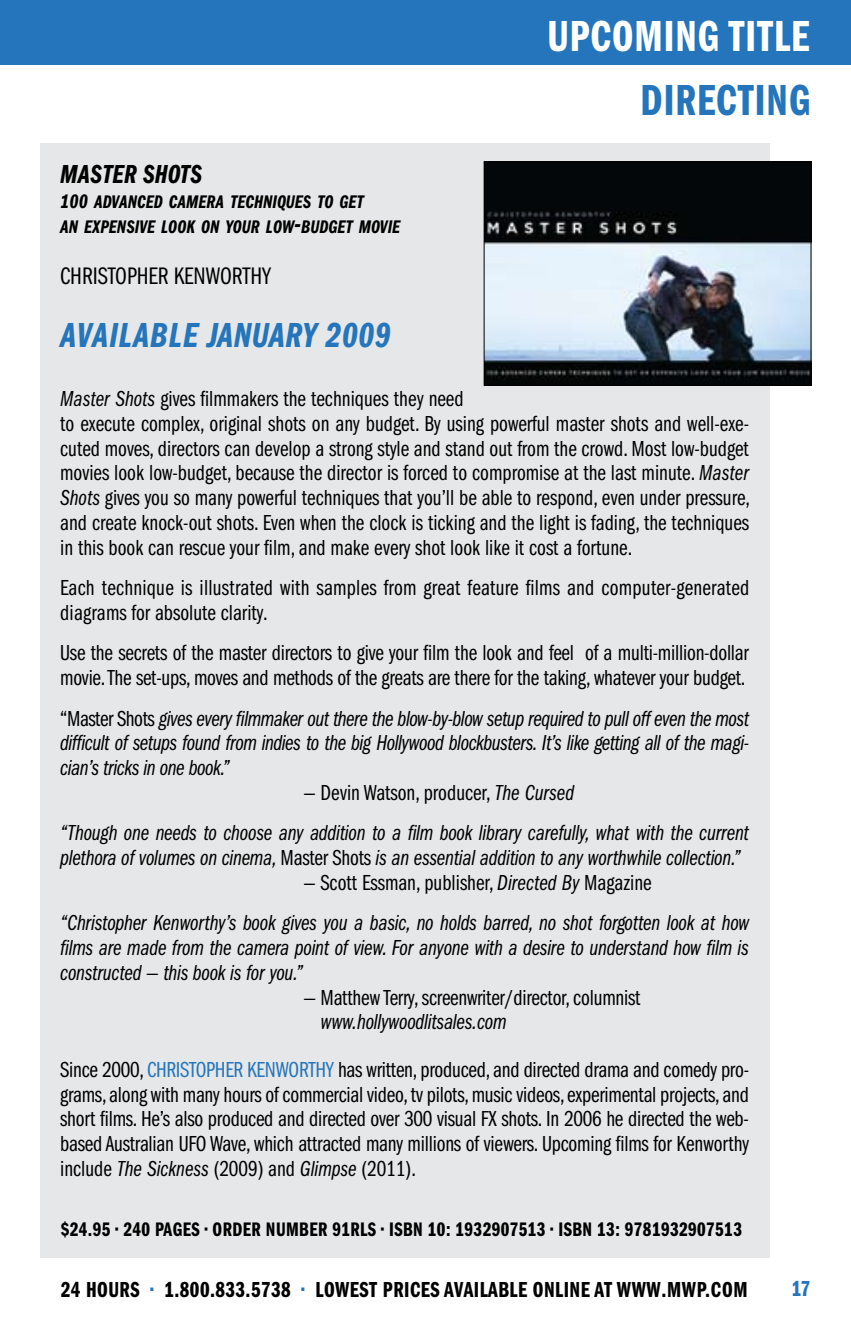
<style>
.page{position:relative;width:851px;height:1337px;background:#fff}
.page>*{position:absolute;margin:0;border:0;box-sizing:border-box;transform-origin:0 0}
.t1{font:45px "Franklin Gothic Demi Cmpr";letter-spacing:.02em;color:#fff}
.t2{font:45px "Franklin Gothic Demi Cmpr";letter-spacing:.02em;color:#2475bb}
.t3{font:36px "Franklin Gothic Demi Cmpr Ital";color:#2475bb}
.t4{font:27px "Franklin Gothic Demi Cmpr Ital";color:#000}
.t5{font:24.75px "Franklin Gothic Book Cmpr";color:#000}
.t6{font:22.5px/24.8px "Franklin Gothic Book Cmpr";color:#000}
.t7{font:22.5px/24.8px "Franklin Gothic Book Cmpr Ital";letter-spacing:-.01em;color:#000;text-align:justify}
.t8{font:22.5px "Franklin Gothic Demi Cmpr";letter-spacing:.02em;color:#000}
.t9{font:22.5px "Franklin Gothic Book Cmpr";letter-spacing:-.01em;color:#2475bb}
.t10{font:22.5px "Franklin Gothic Demi Cmpr";color:#2475bb}
.t11{font:20.25px "Franklin Gothic Demi Cmpr";letter-spacing:.02em;color:#000}
.t12{font:18.9px/24.8px "Franklin Gothic Demi Cmpr Ital";color:#000}
.s1{font-size:20.25px}
.s2{font-size:27px}
.s3{font-family:"Franklin Gothic Book Cmpr Ital"}
.s4{font-family:"Franklin Gothic Book Cmpr"}
.s5{color:#000}
.s6{color:#2475bb}
</style>
<div class="page">
<div style="left:40px;top:143px;width:729px;height:1114px;background:#e6e7e8"></div>
<hr style="left:0;top:0;width:1px;height:65px;background:#2475bb">
<div style="left:1px;top:0;width:849px;height:65px;background:#2475bb"></div>
<img style="left:486px;top:163px;width:323px;height:221px">
<div style="left:484px;top:161px;width:327px;height:225px;border:1px solid #000"></div>
<h1 class="t1" style="left:547px;top:11px;width:264px">UPCOMING TITLE</h1>
<p class="t4" style="left:60px;top:159px;width:143px">MA STER SHOTS</p>
<p class="t12" style="left:60px;top:189px;width:341px"><span class="s1">100</span> ADVANCED CAMERA TECHNIQUES TO GET<br>AN EXPENSIVE LOOK ON YOUR LOW<span class="s2">-</span>BUDGET MOVIE</p>
<p class="t5" style="left:60px;top:263px;width:21px">Christopher</p>
<p class="t5" style="left:174px;top:263px;width:23px">Kenworthy</p>
<h2 class="t3" style="left:60px;top:315px;width:333px">AVAILABLE JANUARY 2009</h2>
<h1 class="t2" style="left:640px;top:75px;width:168px">DIRECTING</h1>
<p class="t6" style="left:60px;top:386px;width:691px"><span class="s3">Master Shots</span> gives filmmakers the techniques they need<br>to execute complex, original shots on any budget. By using powerful master shots and well-exe&shy;cuted moves, directors can develop a strong style and stand out from the crowd. Most low-budget movies look low-budget, because the director is forced to compromise at the last minute. <span class="s3">Master Shots</span> gives you so many powerful techniques that you’ll be able to respond, even under pressure, and create knock-out shots. Even when the clock is ticking and the light is fading, the techniques in this book can rescue your film, and make every shot look like it cost a fortune.</p>
<p class="t6" style="left:60px;top:575px;width:690px">Each technique is illustrated with samples from great feature films and computer-generated diagrams for absolute clarity.</p>
<p class="t6" style="left:60px;top:641px;width:690px">Use the secrets of the master directors to give your film the look and feel of a multi-million-dollar movie. The set-ups, moves and methods of the greats are there for the taking, whatever your budget.</p>
<p class="t7" style="left:60px;top:706px;width:690px"><span class="s4">“Master Shots</span> gives every filmmaker out there the blow-by-blow setup required to pull off even the most difficult of setups found from indies to the big Hollywood blockbusters. It’s like getting all of the magi&shy;cian’s tricks in one book.”</p>
<p class="t6" style="left:303px;top:780px;width:272px">— Devin Watson, producer, <span class="s3">The Cursed</span></p>
<p class="t7" style="left:60px;top:821px;width:690px">“Though one needs to choose any addition to a film book library carefully, what with the current plethora of volumes on cinema, <span class="s4">Master Shots</span> is an essential addition to any worthwhile collection.”</p>
<p class="t6" style="left:303px;top:870px;width:350px">— Scott Essman, publisher, <span class="s3">Directed By</span> Magazine</p>
<p class="t7" style="left:60px;top:911px;width:690px">“Christopher Kenworthy’s book gives you a basic, no holds barred, no shot forgotten look at how films are made from the camera point of view. For anyone with a desire to understand how film is constructed — this book is for you.”</p>
<p class="t6" style="left:303px;top:985px;width:339px"><span class="s3">—</span> Matthew Terry, screenwriter/director, columnist</p>
<p class="t7" style="left:320px;top:1010px;width:187px">www.hollywoodlitsales.com</p>
<p class="t9" style="left:60px;top:1057px;width:106px"><span class="s5">Since 2000,</span> Christopher</p>
<p class="t9" style="left:247px;top:1057px;width:20px">Kenworthy</p>
<p class="t6" style="left:60px;top:1057px;width:690px;text-align:justify;text-indent:278px">has written, produced, and directed drama and comedy pro&shy;grams, along with many hours of commercial video, tv pilots, music videos, experimental projects, and short films. He’s also produced and directed over 300 visual FX shots. In 2006 he directed the web&shy;based Australian UFO Wave, which attracted many millions of viewers. Upcoming films for Kenworthy include <span class="s3">The Sickness</span> (2009) and <span class="s3">Glimpse</span> (2011).</p>
<p class="t11" style="left:61px;top:1217px;width:217px">$24.95 • 240 PAGES • ORDER NUMBER</p>
<p class="t11" style="left:332px;top:1217px;width:66px">91RLS • ISBN</p>
<p class="t11" style="left:428px;top:1217px;width:140px">10: 1932907513 • ISBN</p>
<p class="t11" style="left:597px;top:1217px;width:146px">13: 9781932907513</p>
<p class="t8" style="left:61px;top:1277px;width:37px">24 HOURS</p>
<p class="t8" style="left:150px;top:1277px;width:598px"><span class="s6">•</span> 1.800.833.5738 <span class="s6">•</span> LOWEST PRICES AVAILABLE ONLINE AT WWW.MWP.COM</p>
<p class="t10" style="left:792px;top:1276px;width:20px">17</p>
</div>
